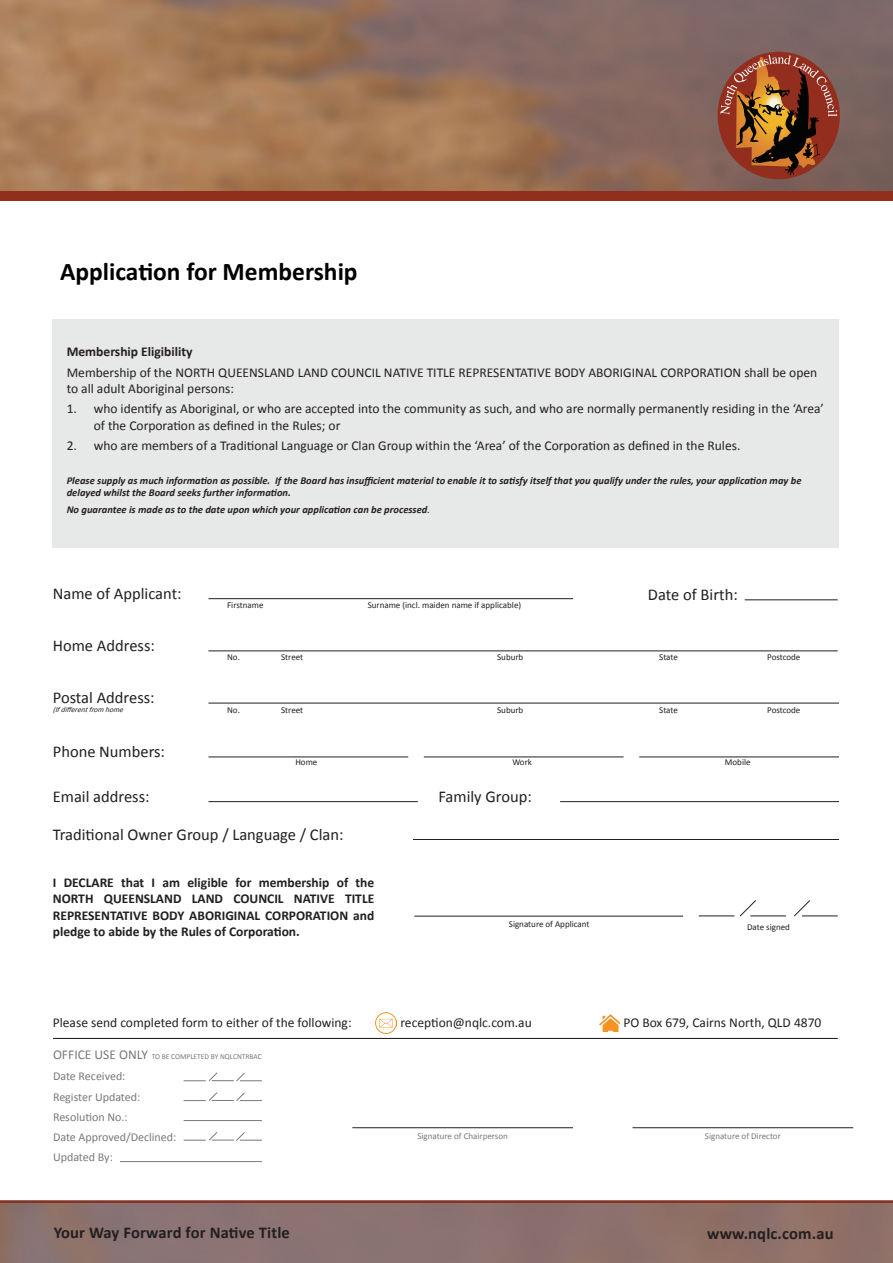
<style>
.page{position:relative;width:893px;height:1263px;background:#fff}
.page>*{position:absolute;margin:0;border:0;box-sizing:border-box;transform-origin:0 0}
.Heading_1{font:700 25.5px "Calibri";color:#000}
.Heading_2{font:16.5px "Calibri";color:#231f20}
.t1{font:700 16.5px "Calibri";letter-spacing:.01em;color:#231f20}
.t2{font:13.5px/16.2px "Calibri";color:#231f20}
.t3{font:700 13.5px/16.2px "Calibri";color:#231f20;text-align:justify}
.Heading_2-2{font:12px "Calibri";color:#77797b}
.t4{font:italic 700 10.5px/12.6px "Calibri";color:#231f20}
.t5{font:9px "Calibri";color:#231f20}
.t6{font:9px "Calibri";color:#77797b}
.Heading_2-3{font:7.5px "Calibri";color:#77797b}
.t7{font:italic 7.5px "Calibri";color:#231f20}
.s1{font-weight:400}
.s2{font-size:13.5px}
</style>
<div class="page">
<div style="left:53px;top:319px;width:786px;height:228px;background:#e7e8e8"></div>
<hr style="left:208px;top:651px;width:630px;height:1px;background:#231f20">
<hr style="left:208px;top:598px;width:365px;height:1px;background:#231f20">
<hr style="left:745px;top:600px;width:93px;height:1px;background:#231f20">
<hr style="left:208px;top:703px;width:631px;height:1px;background:#231f20">
<hr style="left:208px;top:757px;width:200px;height:1px;background:#231f20">
<hr style="left:424px;top:757px;width:200px;height:1px;background:#231f20">
<hr style="left:639px;top:757px;width:200px;height:1px;background:#231f20">
<hr style="left:413px;top:839px;width:426px;height:1px;background:#231f20">
<hr style="left:208px;top:801px;width:210px;height:1px;background:#231f20">
<hr style="left:560px;top:801px;width:279px;height:1px;background:#231f20">
<img style="left:376px;top:1013px;width:20px;height:20px">
<img style="left:599px;top:1015px;width:21px;height:16px">
<hr style="left:53px;top:1038px;width:785px;height:1px;background:#231f20">
<hr style="left:414px;top:916px;width:269px;height:1px;background:#231f20">
<hr style="left:699px;top:916px;width:35px;height:1px;background:#231f20">
<hr style="left:802px;top:916px;width:36px;height:1px;background:#231f20">
<hr style="left:750px;top:916px;width:36px;height:1px;background:#231f20">
<svg style="left:739px;top:900px;width:17px;height:17px"></svg>
<svg style="left:794px;top:900px;width:16px;height:17px"></svg>
<hr style="left:120px;top:1161px;width:142px;height:1px;background:#77797b">
<svg style="left:184px;top:1092px;width:78px;height:9px"></svg>
<hr style="left:184px;top:1120px;width:78px;height:1px;background:#77797b">
<hr style="left:352px;top:1127px;width:221px;height:1px;background:#231f20">
<hr style="left:632px;top:1127px;width:221px;height:1px;background:#231f20">
<svg style="left:184px;top:1132px;width:78px;height:9px"></svg>
<svg style="left:184px;top:1072px;width:78px;height:9px"></svg>
<img style="left:0;top:1202px;width:893px;height:61px">
<hr style="left:0;top:1201px;width:893px;height:1px;background:#922e1c">
<img style="left:0;top:0;width:893px;height:191px">
<div style="left:718px;top:52px;width:122px;height:127px;background:#932e1e;border-radius:50%"></div>
<svg style="left:720px;top:55px;width:117px;height:120px"></svg>
<div style="left:0;top:191px;width:893px;height:10px;background:#922e1c"></div>
<p class="Heading_1" style="left:60px;top:256px;width:299px">Application for Membership</p>
<p class="t3" style="left:67px;top:344px;width:127px">Membership Eligibility</p>
<p class="t2" style="left:67px;top:364px;width:752px">Membership of the NORTH QUEENSLAND LAND COUNCIL NATIVE TITLE REPRESENTATIVE BODY ABORIGINAL CORPORATION shall be open to all adult Aboriginal persons:</p>
<p class="t2" style="left:94px;top:401px;width:732px;text-indent:-27px">1. who identify as Aboriginal, or who are accepted into the community as such, and who are normally permanently residing in the ‘Area’ of the Corporation as defined in the Rules; or</p>
<p class="t2" style="left:67px;top:437px;width:675px">2. who are members of a Traditional Language or Clan Group within the ‘Area’ of the Corporation as defined in the Rules.</p>
<p class="t4" style="left:67px;top:474px;width:736px">Please supply as much information as possible. If the Board has insufficient material to enable it to satisfy itself that you qualify under the rules, your application may be delayed whilst the Board seeks further information.</p>
<p class="t4" style="left:67px;top:503px;width:365px">No guarantee is made as to the date upon which your application can be processed<span class="s1">.</span></p>
<p class="Heading_2" style="left:53px;top:583px;width:130px">Name of Applicant:</p>
<p class="Heading_2" style="left:53px;top:635px;width:104px">Home Address:</p>
<p class="t5" style="left:227px;top:599px;width:38px">Firstname</p>
<p class="t5" style="left:368px;top:599px;width:155px">Surname (incl. maiden name if applicable)</p>
<p class="Heading_2" style="left:648px;top:584px;width:91px">Date of Birth:</p>
<p class="t5" style="left:227px;top:651px;width:14px">No.</p>
<p class="t5" style="left:281px;top:651px;width:24px">Street</p>
<p class="t5" style="left:497px;top:651px;width:28px">Suburb</p>
<p class="t5" style="left:659px;top:651px;width:20px">State</p>
<p class="t5" style="left:767px;top:651px;width:35px">Postcode</p>
<p class="Heading_2" style="left:53px;top:687px;width:103px">Postal Address:</p>
<p class="t7" style="left:53px;top:705px;width:75px">(Ifdifferentfrom home</p>
<p class="t5" style="left:227px;top:705px;width:14px">No.</p>
<p class="t5" style="left:281px;top:705px;width:24px">Street</p>
<p class="t5" style="left:497px;top:705px;width:28px">Suburb</p>
<p class="t5" style="left:659px;top:705px;width:20px">State</p>
<p class="t5" style="left:767px;top:705px;width:35px">Postcode</p>
<p class="Heading_2" style="left:53px;top:741px;width:114px">Phone Numbers:</p>
<p class="t5" style="left:295px;top:756px;width:24px">Home</p>
<p class="t5" style="left:512px;top:756px;width:21px">Work</p>
<p class="t5" style="left:725px;top:756px;width:27px">Mobile</p>
<p class="Heading_2" style="left:53px;top:786px;width:98px">Email address:</p>
<p class="Heading_2" style="left:438px;top:786px;width:95px">Family Group:</p>
<p class="Heading_2" style="left:53px;top:824px;width:292px">Traditional Owner Group / Language / Clan:</p>
<p class="t3" style="left:53px;top:875px;width:323px">I DECLARE that I am eligible for membership of the NORTH QUEENSLAND LAND COUNCIL NATIVE TITLE REPRESENTATIVE BODY ABORIGINAL CORPORATION and pledge to abide by the Rules of Corporation.</p>
<p class="t5" style="left:509px;top:918px;width:82px">Signature of Applicant</p>
<p class="t5" style="left:747px;top:921px;width:44px">Date signed</p>
<p class="t2" style="left:53px;top:1014px;width:300px">Please send completed form to either of the following:</p>
<p class="t2" style="left:400px;top:1014px;width:133px">reception@nqlc.com.au</p>
<p class="t2" style="left:623px;top:1014px;width:199px">PO Box 679, Cairns North, QLD 4870</p>
<p class="Heading_2-3" style="left:53px;top:1052px;width:210px"><span class="s2">OFFICE USE ONLY</span> TO BE COMPLETED BY NQLCNTRBAC</p>
<p class="Heading_2-2" style="left:53px;top:1068px;width:74px">Date Received:</p>
<p class="Heading_2-2" style="left:53px;top:1089px;width:89px">Register Updated:</p>
<p class="Heading_2-2" style="left:53px;top:1109px;width:76px">Resolution No.:</p>
<p class="Heading_2-2" style="left:53px;top:1129px;width:125px">Date Approved/Declined:</p>
<p class="Heading_2-2" style="left:53px;top:1149px;width:61px">Updated By:</p>
<p class="t6" style="left:417px;top:1131px;width:92px">Signature of Chairperson</p>
<p class="t6" style="left:705px;top:1131px;width:77px">Signature of Director</p>
<p class="t1" style="left:54px;top:1222px;width:238px">Your Way Forward for Native Title</p>
<p class="t1" style="left:707px;top:1223px;width:128px">www.nqlc.com.au</p>
</div>
